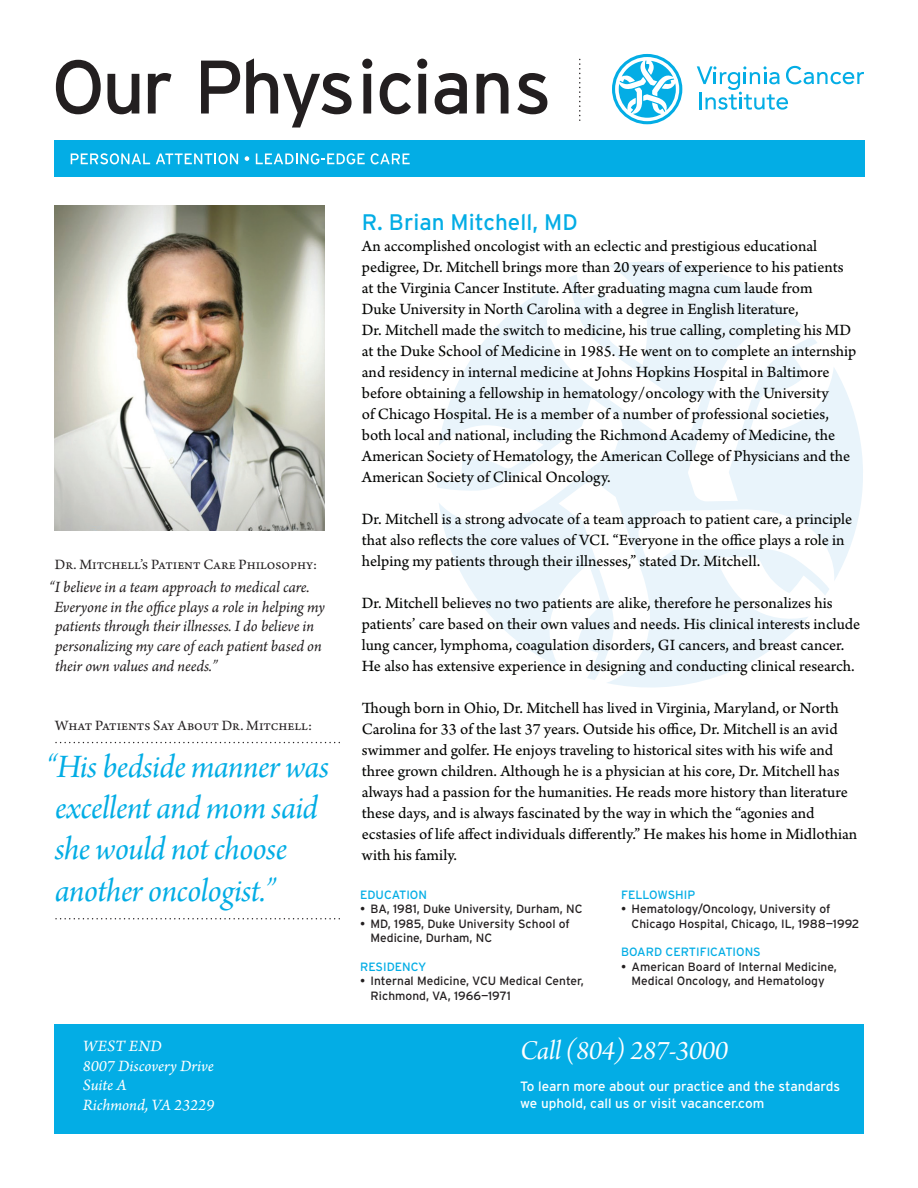
<style>
.page{position:relative;width:918px;height:1188px;background:#fff}
.page>*{position:absolute;margin:0;border:0;box-sizing:border-box;transform-origin:0 0}
.t1{font:75.6px "Interstate";letter-spacing:-.04em;color:#231f20}
.PATIENT_QUOTE{font:34.5px/41.4px "Arno Pro Italic Subhead";letter-spacing:-.015em;color:#03ade5}
.t2{font:28.5px "Arno Pro Italic Subhead";letter-spacing:-.01em;color:#fff}
.DOCTOR_NAME{font:22.5px "Interstate";color:#03ade5}
.t3{font:16.65px/20px "Arno Pro Italic Sm Text";color:#fff}
.DOCTOR_BIO{font:16.5px/21px "Arno Pro Sm Text";color:#040503}
.PHILOSOPHY_TEXT{font:italic 16.5px/19.8px "Arno Pro";letter-spacing:-.005em;color:#231f20}
.WHAT_PATIENTS_SAY{font:15px "Arno Pro";color:#231f20}
.t4{font:13.5px/16.2px "Interstate";color:#fff}
.DOCTOR_EDUCATION_TEX{font:12px/14.4px "Interstate";color:#231f20}
.DOCTOR_EDUCATION_TIT{font:12px "Interstate";color:#03ade5}
</style>
<div class="page">
<svg style="left:579px;top:59px;width:1px;height:62px"></svg>
<div style="left:54px;top:140px;width:810px;height:36px;background:#03ade5"></div>
<svg style="left:71px;top:153px;width:79px;height:11px"></svg>
<svg style="left:156px;top:153px;width:82px;height:11px"></svg>
<svg style="left:245px;top:156px;width:4px;height:5px"></svg>
<svg style="left:256px;top:153px;width:109px;height:11px"></svg>
<svg style="left:371px;top:153px;width:39px;height:11px"></svg>
<svg style="left:612px;top:54px;width:70px;height:70px"></svg>
<svg style="left:697px;top:66px;width:167px;height:44px"></svg>
<div style="left:54px;top:1024px;width:810px;height:110px;background:#03ade5"></div>
<svg style="left:437px;top:261px;width:426px;height:427px"></svg>
<svg style="left:56px;top:742px;width:284px;height:1px"></svg>
<svg style="left:56px;top:918px;width:284px;height:2px"></svg>
<img style="left:54px;top:205px;width:271px;height:325px">
<h1 class="t1" style="left:51px;top:45px;width:502px">Our Physicians</h1>
<p class="WHAT_PATIENTS_SAY" style="left:55px;top:556px;width:264px">Dr. Mitchell’s Patient Care Philosophy:</p>
<p class="PHILOSOPHY_TEXT" style="left:54px;top:578px;width:272px;text-indent:-5px">“I believe in a team approach to medical care.<br>Everyone in the office plays a role in helping my patients through their illnesses. I do believe in personalizing my care of each patient based on their own values and needs.”</p>
<p class="WHAT_PATIENTS_SAY" style="left:55px;top:717px;width:258px">What Patients Say About Dr. Mitchell:</p>
<p class="PATIENT_QUOTE" style="left:46px;top:748px;width:284px">“His bedside manner was excellent and mom said she would not choose another oncologist.”</p>
<p class="t3" style="left:83px;top:1037px;width:133px">WEST END<br>8007 Discovery Drive<br>Suite A<br>Richmond, VA 23229</p>
<p class="DOCTOR_NAME" style="left:362px;top:209px;width:217px">R. Brian Mitchell, MD</p>
<p class="DOCTOR_BIO" style="left:362px;top:236px;width:496px">An accomplished oncologist with an eclectic and prestigious educational pedigree, Dr. Mitchell brings more than 20 years of experience to his patients at the Virginia Cancer Institute. After graduating magna cum laude from<br>Duke University in North Carolina with a degree in English literature,<br>Dr. Mitchell made the switch to medicine, his true calling, completing his MD at the Duke School of Medicine in 1985. He went on to complete an internship and residency in internal medicine at Johns Hopkins Hospital in Baltimore before obtaining a fellowship in hematology/oncology with the University<br>of Chicago Hospital. He is a member of a number of professional societies, both local and national, including the Richmond Academy of Medicine, the American Society of Hematology, the American College of Physicians and the American Society of Clinical Oncology.</p>
<p class="DOCTOR_BIO" style="left:362px;top:509px;width:492px">Dr. Mitchell is a strong advocate of a team approach to patient care, a principle that also reflects the core values of VCI. “Everyone in the office plays a role in helping my patients through their illnesses,” stated Dr. Mitchell.</p>
<p class="DOCTOR_BIO" style="left:362px;top:593px;width:500px">Dr. Mitchell believes no two patients are alike, therefore he personalizes his patients’ care based on their own values and needs. His clinical interests include lung cancer, lymphoma, coagulation disorders, GI cancers, and breast cancer.<br>He also has extensive experience in designing and conducting clinical research.</p>
<p class="DOCTOR_BIO" style="left:362px;top:698px;width:497px">Though born in Ohio, Dr. Mitchell has lived in Virginia, Maryland, or North Carolina for 33 of the last 37 years. Outside his office, Dr. Mitchell is an avid swimmer and golfer. He enjoys traveling to historical sites with his wife and three grown children. Although he is a physician at his core, Dr. Mitchell has always had a passion for the humanities. He reads more history than literature these days, and is always fascinated by the way in which the “agonies and ecstasies of life affect individuals differently.” He makes his home in Midlothian with his family.</p>
<p class="DOCTOR_EDUCATION_TIT" style="left:360px;top:888px;width:69px">EDUCATION</p>
<p class="DOCTOR_EDUCATION_TEX" style="left:360px;top:902px;width:224px">• BA, 1981, Duke University, Durham, NC</p>
<p class="DOCTOR_EDUCATION_TEX" style="left:371px;top:916px;width:201px;text-indent:-10px">• MD, 1985, Duke University School of<br>Medicine, Durham, NC</p>
<p class="DOCTOR_EDUCATION_TIT" style="left:360px;top:960px;width:68px">RESIDENCY</p>
<p class="DOCTOR_EDUCATION_TEX" style="left:360px;top:974px;width:225px">• Internal Medicine, VCU Medical Center,</p>
<p class="DOCTOR_EDUCATION_TEX" style="left:371px;top:988px;width:142px">Richmond, VA, 1966—1971</p>
<p class="DOCTOR_EDUCATION_TIT" style="left:621px;top:888px;width:76px">FELLOWSHIP</p>
<p class="DOCTOR_EDUCATION_TEX" style="left:632px;top:902px;width:229px;text-indent:-10px">• Hematology/Oncology, University of<br>Chicago Hospital, Chicago, IL, 1988—1992</p>
<p class="DOCTOR_EDUCATION_TIT" style="left:621px;top:945px;width:141px">BOARD CERTIFICATIONS</p>
<p class="DOCTOR_EDUCATION_TEX" style="left:621px;top:959px;width:217px;text-align:center">• American Board of Internal Medicine,<br>Medical Oncology, and Hematology</p>
<h3 class="t2" style="left:520px;top:1034px;width:209px">Call (804) 287-3000</h3>
<p class="t4" style="left:520px;top:1078px;width:322px">To learn more about our practice and the standards we uphold, call us or visit vacancer.com</p>
</div>
